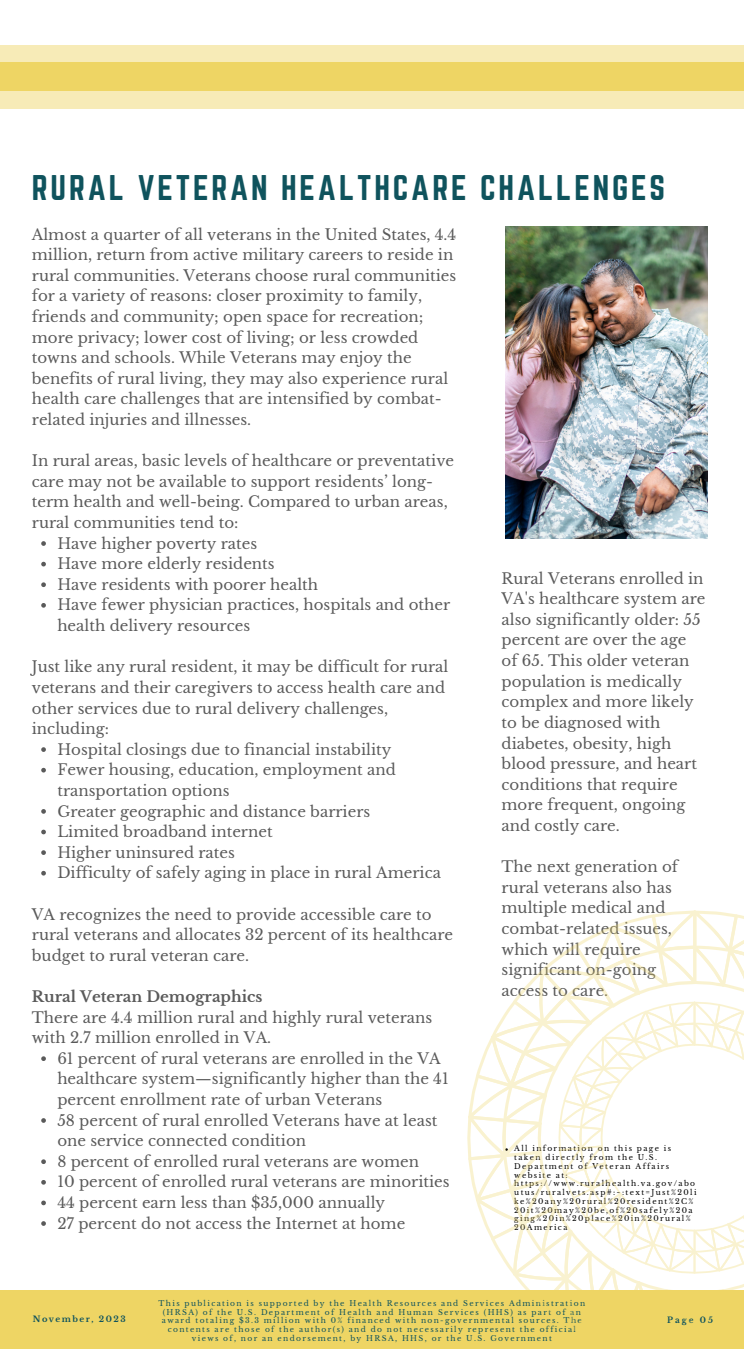
<style>
.page{position:relative;width:744px;height:1350px;background:#fff}
.page>*{position:absolute;margin:0;border:0;box-sizing:border-box;transform-origin:0 0}
.t1{font:31.25px "Norwester";letter-spacing:.09em;color:#0f535d}
.t2{font:15px/20.6px "Libre Baskerville";color:#000}
.t3{font:700 15px "Libre Baskerville";color:#000}
.t4{font:700 8.25px "Libre Baskerville";letter-spacing:.18em;color:#0f535d}
.t5{font:7.5px/8.8px "Libre Baskerville";letter-spacing:.18em;color:#0f535d;text-align:center}
.t6{font:7.5px/8.8px "Libre Baskerville";letter-spacing:.18em;color:#000}
</style>
<div class="page">
<div style="left:0;top:1290px;width:744px;height:59px;background:#eed564"></div>
<div style="left:0;top:46px;width:743px;height:62px;background:#f7ebb7"></div>
<div style="left:0;top:62px;width:743px;height:29px;background:#eed564"></div>
<svg style="left:41px;top:541px;width:5px;height:5px"></svg>
<svg style="left:41px;top:562px;width:5px;height:4px"></svg>
<svg style="left:41px;top:582px;width:5px;height:5px"></svg>
<svg style="left:41px;top:603px;width:5px;height:5px"></svg>
<svg style="left:41px;top:747px;width:5px;height:5px"></svg>
<svg style="left:41px;top:768px;width:5px;height:5px"></svg>
<svg style="left:41px;top:809px;width:5px;height:5px"></svg>
<svg style="left:41px;top:830px;width:5px;height:4px"></svg>
<svg style="left:41px;top:850px;width:5px;height:5px"></svg>
<svg style="left:41px;top:871px;width:5px;height:5px"></svg>
<svg style="left:41px;top:1056px;width:5px;height:5px"></svg>
<svg style="left:41px;top:1118px;width:5px;height:5px"></svg>
<svg style="left:41px;top:1159px;width:5px;height:5px"></svg>
<svg style="left:41px;top:1180px;width:5px;height:5px"></svg>
<svg style="left:41px;top:1201px;width:5px;height:4px"></svg>
<svg style="left:41px;top:1221px;width:5px;height:5px"></svg>
<img style="left:505px;top:226px;width:202px;height:313px">
<svg style="left:467px;top:910px;width:277px;height:380px"></svg>
<p class="t1" style="left:32px;top:168px;width:634px">RURAL VETERAN HEALTHCARE CHALLENGES</p>
<p class="t2" style="left:32px;top:224px;width:426px">Almost a quarter of all veterans in the United States, 4.4 million, return from active military careers to reside in rural communities. Veterans choose rural communities for a variety of reasons: closer proximity to family, friends and community; open space for recreation; more privacy; lower cost of living; or less crowded towns and schools. While Veterans may enjoy the benefits of rural living, they may also experience rural health care challenges that are intensified by combat&shy;related injuries and illnesses.</p>
<p class="t2" style="left:32px;top:451px;width:424px">In rural areas, basic levels of healthcare or preventative care may not be available to support residents’ long&shy;term health and well-being. Compared to urban areas, rural communities tend to:</p>
<p class="t2" style="left:57px;top:533px;width:394px">Have higher poverty rates<br>Have more elderly residents<br>Have residents with poorer health<br>Have fewer physician practices, hospitals and other health delivery resources</p>
<p class="t2" style="left:32px;top:657px;width:418px">Just like any rural resident, it may be difficult for rural veterans and their caregivers to access health care and other services due to rural delivery challenges, including:</p>
<p class="t2" style="left:57px;top:739px;width:385px">Hospital closings due to financial instability Fewer housing, education, employment and transportation options<br>Greater geographic and distance barriers<br>Limited broadband internet<br>Higher uninsured rates<br>Difficulty of safely aging in place in rural America</p>
<p class="t2" style="left:32px;top:904px;width:423px">VA recognizes the need to provide accessible care to rural veterans and allocates 32 percent of its healthcare budget to rural veteran care.</p>
<p class="t3" style="left:32px;top:987px;width:232px">Rural Veteran Demographics</p>
<p class="t2" style="left:32px;top:1007px;width:402px">There are 4.4 million rural and highly rural veterans with 2.7 million enrolled in VA.</p>
<p class="t2" style="left:57px;top:1048px;width:394px">61 percent of rural veterans are enrolled in the VA healthcare system—significantly higher than the 41 percent enrollment rate of urban Veterans<br>58 percent of rural enrolled Veterans have at least one service connected condition<br>8 percent of enrolled rural veterans are women<br>10 percent of enrolled rural veterans are minorities 44 percent earn less than $35,000 annually<br>27 percent do not access the Internet at home</p>
<p class="t2" style="left:501px;top:568px;width:205px">Rural Veterans enrolled in<br>VA's healthcare system are also significantly older: 55 percent are over the age of 65. This older veteran population is medically complex and more likely to be diagnosed with diabetes, obesity, high blood pressure, and heart conditions that require more frequent, ongoing and costly care.</p>
<p class="t2" style="left:501px;top:857px;width:178px">The next generation of rural veterans also has multiple medical and combat-related issues, which will require significant on-going access to care.</p>
<p class="t6" style="left:514px;top:1144px;width:184px">All information on this page is taken directly from the U.S.<br>Department of Veteran Affairs website at: https://www.ruralhealth.va.gov/abo utus/ruralvets.asp#:~:text=Just%20li ke%20any%20rural%20resident%2C%<br>20it%20may%20be,of%20safely%20a ging%20in%20place%20in%20rural%<br>20America</p>
<p class="t4" style="left:33px;top:1314px;width:94px">November, 2023</p>
<p class="t5" style="left:159px;top:1299px;width:428px">This publication is supported by the Health Resources and Services Administration (HRSA) of the U.S. Department of Health and Human Services (HHS) as part of an award totaling $3.3 million with 0% financed with non-governmental sources. The contents are those of the author(s) and do not necessarily represent the official views of, nor an endorsement, by HRSA, HHS, or the U.S. Government</p>
<p class="t4" style="left:667px;top:1315px;width:47px">Page 05</p>
</div>
